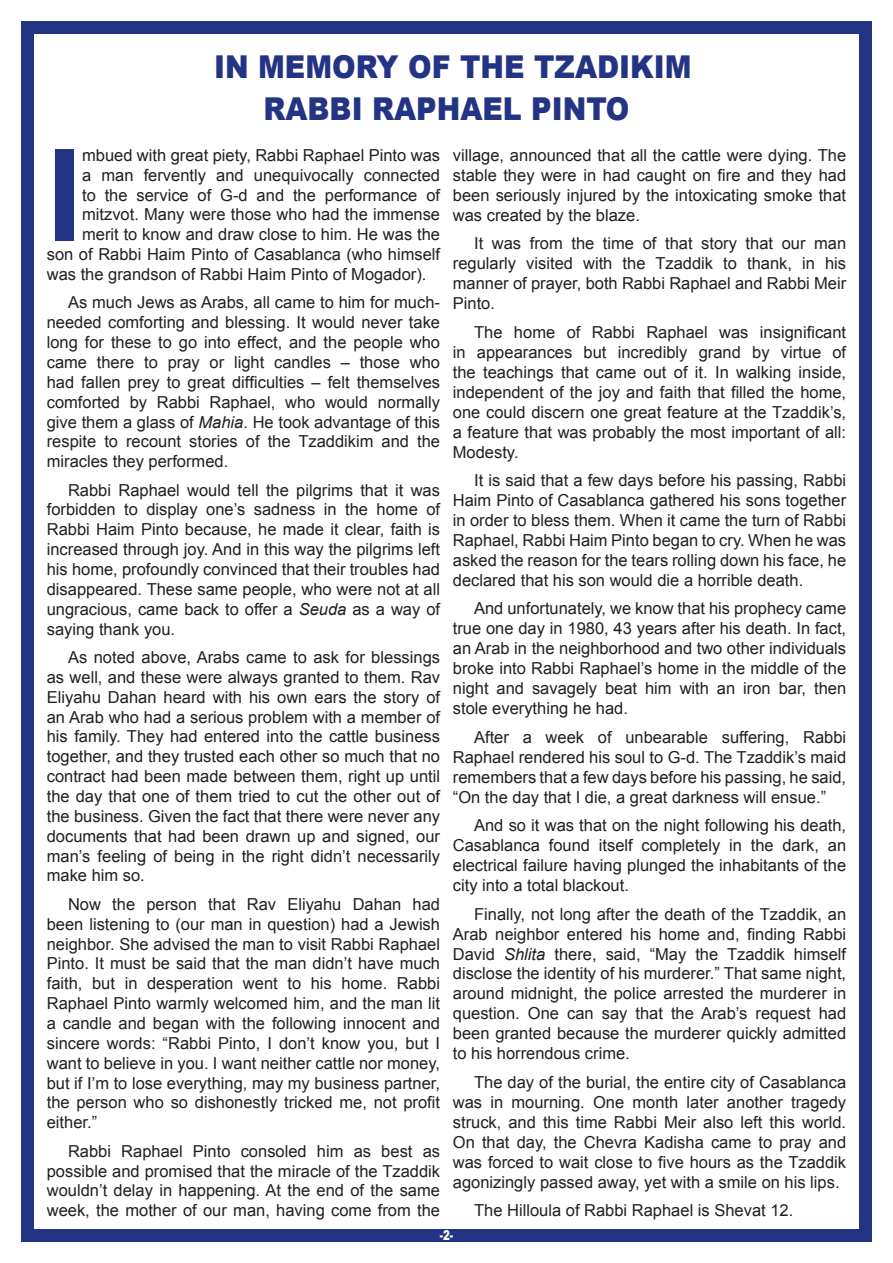
<style>
.page{position:relative;width:893px;height:1263px;background:#fff}
.page>*{position:absolute;margin:0;border:0;box-sizing:border-box;transform-origin:0 0}
.t1{font:700 127.2px "Arial";color:#243484}
.t2{font:900 31.5px/42px "Arial";color:#243484;text-align:center;scale:.9 1}
.t3{font:16.5px/19.8px "Arial";color:#231f20;text-align:justify}
.t4{font:900 13.5px "Arial";color:#fff;scale:.75 1}
.s1{font-style:italic}
</style>
<div class="page">
<div style="left:21px;top:21px;width:851px;height:1221px;background:#243484"></div>
<div style="left:34px;top:34px;width:825px;height:1195px;background:#fff"></div>
<h2 class="t2" style="left:214px;top:44px;width:532px">IN MEMORY OF THE TZADIKIM<br>RABBI RAPHAEL PINTO</h2>
<h1 class="t1" style="left:47px;top:112px;width:37px">I</h1>
<p class="t3" style="left:82px;top:145px;width:359px">mbued with great piety, Rabbi Raphael Pinto was</p>
<p class="t3" style="left:82px;top:165px;width:359px">a man fervently and unequivocally connected</p>
<p class="t3" style="left:82px;top:185px;width:359px">to the service of G-d and the performance of</p>
<p class="t3" style="left:82px;top:205px;width:359px">mitzvot. Many were those who had the immense</p>
<p class="t3" style="left:82px;top:225px;width:359px">merit to know and draw close to him. He was the</p>
<p class="t3" style="left:47px;top:245px;width:395px">son of Rabbi Haim Pinto of Casablanca (who himself</p>
<p class="t3" style="left:47px;top:264px;width:381px">was the grandson of Rabbi Haim Pinto of Mogador).</p>
<p class="t3" style="left:47px;top:293px;width:395px;text-indent:21px">As much Jews as Arabs, all came to him for much&shy;needed comforting and blessing. It would never take long for these to go into effect, and the people who came there to pray or light candles – those who had fallen prey to great difficulties – felt themselves comforted by Rabbi Raphael, who would normally give them a glass of <span class="s1">Mahia</span>. He took advantage of this respite to recount stories of the Tzaddikim and the miracles they performed.</p>
<p class="t3" style="left:47px;top:480px;width:395px;text-indent:21px">Rabbi Raphael would tell the pilgrims that it was forbidden to display one’s sadness in the home of Rabbi Haim Pinto because, he made it clear, faith is increased through joy. And in this way the pilgrims left his home, profoundly convinced that their troubles had disappeared. These same people, who were not at all ungracious, came back to offer a <span class="s1">Seuda</span> as a way of saying thank you.</p>
<p class="t3" style="left:47px;top:647px;width:395px;text-indent:21px">As noted above, Arabs came to ask for blessings as well, and these were always granted to them. Rav Eliyahu Dahan heard with his own ears the story of an Arab who had a serious problem with a member of his family. They had entered into the cattle business together, and they trusted each other so much that no contract had been made between them, right up until the day that one of them tried to cut the other out of the business. Given the fact that there were never any documents that had been drawn up and signed, our man’s feeling of being in the right didn’t necessarily make him so.</p>
<p class="t3" style="left:47px;top:894px;width:395px;text-indent:21px">Now the person that Rav Eliyahu Dahan had been listening to (our man in question) had a Jewish neighbor. She advised the man to visit Rabbi Raphael Pinto. It must be said that the man didn’t have much faith, but in desperation went to his home. Rabbi Raphael Pinto warmly welcomed him, and the man lit a candle and began with the following innocent and sincere words: “Rabbi Pinto, I don’t know you, but I want to believe in you. I want neither cattle nor money, but if I’m to lose everything, may my business partner, the person who so dishonestly tricked me, not profit either.”</p>
<p class="t3" style="left:47px;top:1141px;width:395px;text-indent:21px">Rabbi Raphael Pinto consoled him as best as possible and promised that the miracle of the Tzaddik wouldn’t delay in happening. At the end of the same week, the mother of our man, having come from the</p>
<p class="t3" style="left:453px;top:145px;width:395px">village, announced that all the cattle were dying. The stable they were in had caught on fire and they had been seriously injured by the intoxicating smoke that was created by the blaze.</p>
<p class="t3" style="left:453px;top:234px;width:395px;text-indent:21px">It was from the time of that story that our man regularly visited with the Tzaddik to thank, in his manner of prayer, both Rabbi Raphael and Rabbi Meir Pinto.</p>
<p class="t3" style="left:453px;top:322px;width:395px;text-indent:21px">The home of Rabbi Raphael was insignificant in appearances but incredibly grand by virtue of the teachings that came out of it. In walking inside, independent of the joy and faith that filled the home, one could discern one great feature at the Tzaddik’s, a feature that was probably the most important of all:<br>Modesty.</p>
<p class="t3" style="left:453px;top:470px;width:395px;text-indent:21px">It is said that a few days before his passing, Rabbi Haim Pinto of Casablanca gathered his sons together in order to bless them. When it came the turn of Rabbi Raphael, Rabbi Haim Pinto began to cry. When he was asked the reason for the tears rolling down his face, he declared that his son would die a horrible death.</p>
<p class="t3" style="left:453px;top:599px;width:395px;text-indent:21px">And unfortunately, we know that his prophecy came true one day in 1980, 43 years after his death. In fact, an Arab in the neighborhood and two other individuals broke into Rabbi Raphael’s home in the middle of the night and savagely beat him with an iron bar, then stole everything he had.</p>
<p class="t3" style="left:453px;top:727px;width:395px;text-indent:21px">After a week of unbearable suffering, Rabbi Raphael rendered his soul to G-d. The Tzaddik’s maid remembers that a few days before his passing, he said, “On the day that I die, a great darkness will ensue.”</p>
<p class="t3" style="left:453px;top:815px;width:395px;text-indent:21px">And so it was that on the night following his death, Casablanca found itself completely in the dark, an electrical failure having plunged the inhabitants of the city into a total blackout.</p>
<p class="t3" style="left:453px;top:904px;width:395px;text-indent:21px">Finally, not long after the death of the Tzaddik, an Arab neighbor entered his home and, finding Rabbi David <span class="s1">Shlita</span> there, said, “May the Tzaddik himself disclose the identity of his murderer.” That same night, around midnight, the police arrested the murderer in question. One can say that the Arab’s request had been granted because the murderer quickly admitted to his horrendous crime.</p>
<p class="t3" style="left:453px;top:1072px;width:395px;text-indent:21px">The day of the burial, the entire city of Casablanca was in mourning. One month later another tragedy struck, and this time Rabbi Meir also left this world.<br>On that day, the Chevra Kadisha came to pray and was forced to wait close to five hours as the Tzaddik agonizingly passed away, yet with a smile on his lips.</p>
<p class="t3" style="left:474px;top:1201px;width:321px">The Hilloula of Rabbi Raphael is Shevat 12.</p>
<p class="t4" style="left:440px;top:1225px;width:19px">-2-</p>
</div>
